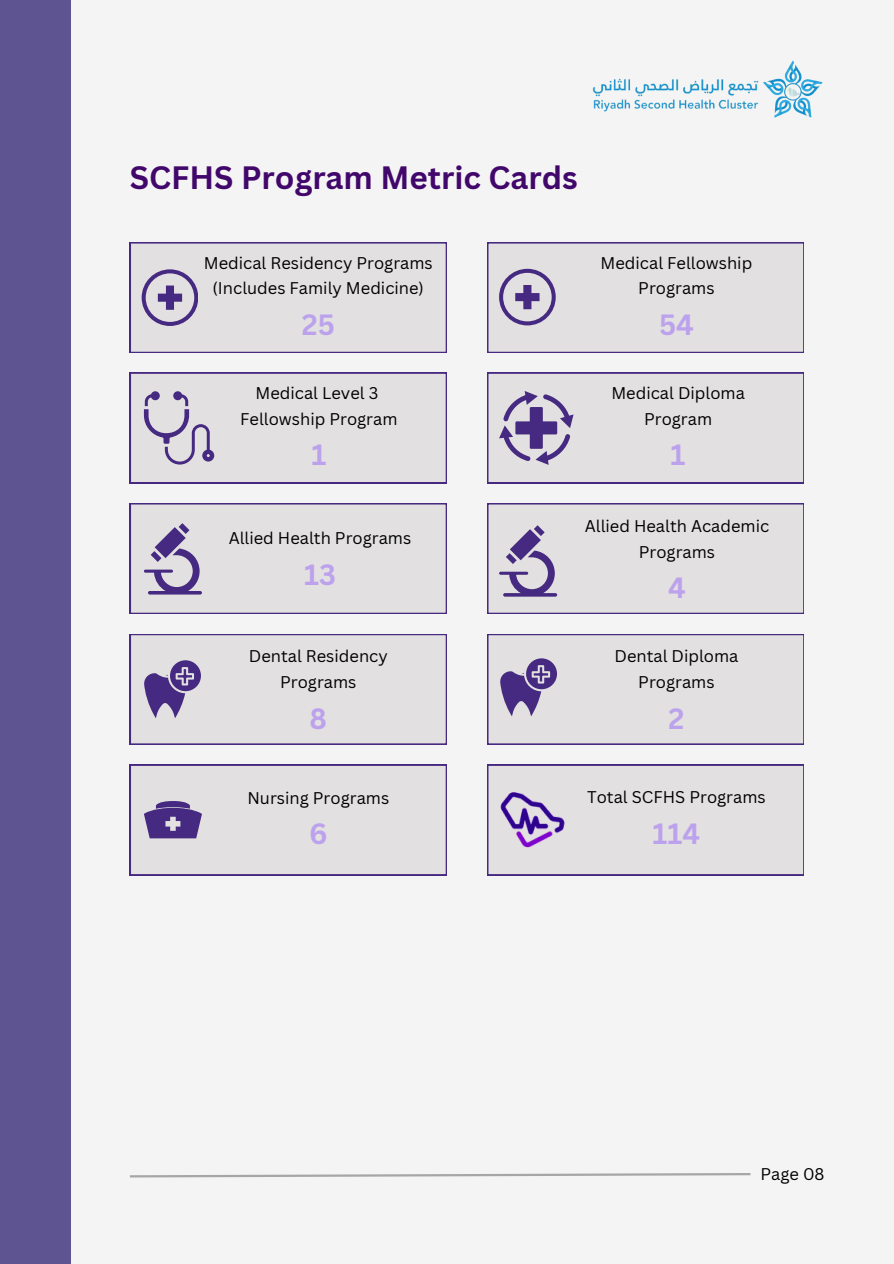
<style>
.page{position:relative;width:894px;height:1264px;background:#fff}
.page>*{position:absolute;margin:0;border:0;box-sizing:border-box;transform-origin:0 0}
.t1{font:700 31.5px "Canva Sans";color:#42076b}
.t2{font:700 28.5px "Canva Sans";color:#bca2ed}
.t3{font:16.5px/25.8px "Canva Sans";color:#000;text-align:center}
</style>
<div class="page">
<div style="left:0;top:0;width:893px;height:1263px;background:#f4f4f4"></div>
<div style="left:0;top:0;width:71px;height:1263px;background:#5d5491"></div>
<img style="left:763px;top:60px;width:60px;height:58px">
<img style="left:592px;top:78px;width:167px;height:33px">
<svg style="left:130px;top:1173px;width:621px;height:5px"></svg>
<div style="left:487px;top:764px;width:316px;height:111px;background:#e2e0e0"></div>
<div style="left:130px;top:373px;width:316px;height:110px;background:#e2e0e0"></div>
<svg style="left:130px;top:242px;width:316px;height:111px;background:#d7d3d9"></svg>
<svg style="left:487px;top:242px;width:316px;height:111px;background:#d7d3d9"></svg>
<svg style="left:487px;top:373px;width:316px;height:110px;background:#d5d0d8"></svg>
<svg style="left:130px;top:634px;width:316px;height:110px;background:#d6d1d8"></svg>
<svg style="left:487px;top:634px;width:316px;height:110px;background:#d5d1d8"></svg>
<svg style="left:130px;top:503px;width:316px;height:110px;background:#d7d3d9"></svg>
<svg style="left:130px;top:764px;width:316px;height:111px;background:#d5d0d8"></svg>
<img style="left:500px;top:792px;width:65px;height:55px">
<svg style="left:487px;top:503px;width:316px;height:110px;background:#d7d3d9"></svg>
<p class="t1" style="left:130px;top:155px;width:449px">SCFHS Program Metric Cards</p>
<p class="t3" style="left:204px;top:249px;width:230px">Medical Residency Programs (Includes Family Medicine)</p>
<p class="t2" style="left:302px;top:304px;width:35px">25</p>
<p class="t3" style="left:255px;top:379px;width:124px">Medical Level 3</p>
<p class="t3" style="left:240px;top:405px;width:159px">Fellowship Program</p>
<p class="t2" style="left:311px;top:434px;width:16px">1</p>
<p class="t3" style="left:228px;top:524px;width:184px">Allied Health Programs</p>
<p class="t2" style="left:304px;top:554px;width:33px">13</p>
<p class="t3" style="left:249px;top:643px;width:140px">Dental Residency</p>
<p class="t3" style="left:280px;top:669px;width:78px">Programs</p>
<p class="t2" style="left:309px;top:698px;width:19px">8</p>
<p class="t3" style="left:600px;top:249px;width:153px">Medical Fellowship</p>
<h1 class="t3" style="left:638px;top:275px;width:78px">Programs</h1>
<p class="t2" style="left:658px;top:304px;width:36px">54</p>
<p class="t3" style="left:611px;top:379px;width:135px">Medical Diploma</p>
<p class="t3" style="left:644px;top:405px;width:70px">Program</p>
<p class="t2" style="left:670px;top:434px;width:16px">1</p>
<p class="t3" style="left:584px;top:512px;width:186px">Allied Health Academic<br>Programs</p>
<p class="t2" style="left:668px;top:567px;width:19px">4</p>
<p class="t3" style="left:614px;top:643px;width:125px">Dental Diploma</p>
<p class="t3" style="left:638px;top:669px;width:78px">Programs</p>
<p class="t2" style="left:668px;top:698px;width:17px">2</p>
<p class="t3" style="left:247px;top:784px;width:143px">Nursing Programs</p>
<p class="t2" style="left:309px;top:813px;width:20px">6</p>
<p class="t3" style="left:587px;top:784px;width:180px">Total SCFHS Programs</p>
<p class="t2" style="left:652px;top:813px;width:49px">114</p>
<p class="t3" style="left:760px;top:1160px;width:66px">Page 08</p>
</div>
